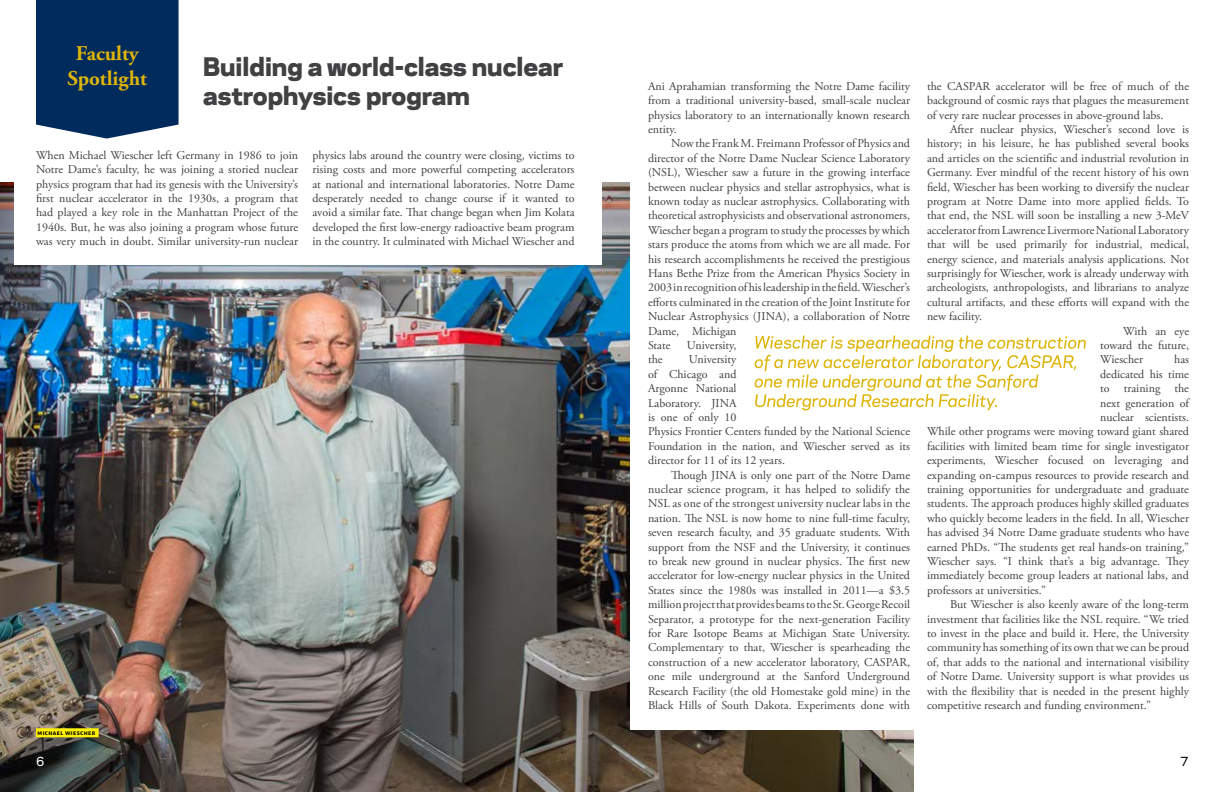
<style>
.page{position:relative;width:1224px;height:792px;background:#fff}
.page>*{position:absolute;margin:0;border:0;box-sizing:border-box;transform-origin:0 0}
.t1{font:800 24px/28.8px "Galaxie Polaris";color:#414042}
.t2{font:700 21px/25.2px "Adobe Garamond Pro";color:#deb408;text-align:center}
.t3{font:12px/14.4px "Adobe Garamond Pro";color:#414042;text-align:justify}
.t4{font:500 12px "Galaxie Polaris";color:#fff}
.t5{font:500 12px "Galaxie Polaris";color:#000}
.t6{font:700 6.5px "Aller";letter-spacing:.065em;color:#000}
</style>
<div class="page">
<img style="left:0;top:183px;width:914px;height:609px">
<div style="left:630px;top:151px;width:594px;height:579px;background:#fff"></div>
<div style="left:36px;top:0;width:143px;height:139px;background:#002b5c"></div>
<div style="left:14px;top:170px;width:588px;height:95px;background:#fff"></div>
<svg style="left:755px;top:336px;width:331px;height:74px"></svg>
<div style="left:36px;top:728px;width:63px;height:9px;background:#fff200"></div>
<h2 class="t2" style="left:68px;top:41px;width:81px">Faculty<br>Spotlight</h2>
<h1 class="t1" style="left:203px;top:50px;width:362px">Building a world-class nuclear astrophysics program</h1>
<p class="t3" style="left:36px;top:148px;width:264px">When Michael Wiescher left Germany in 1986 to join Notre Dame’s faculty, he was joining a storied nuclear physics program that had its genesis with the University’s first nuclear accelerator in the 1930s, a program that had played a key role in the Manhattan Project of the 1940s. But, he was also joining a program whose future was very much in doubt. Similar university-run nuclear</p>
<p class="t3" style="left:312px;top:148px;width:264px">physics labs around the country were closing, victims to rising costs and more powerful competing accelerators at national and international laboratories. Notre Dame desperately needed to change course if it wanted to avoid a similar fate. That change began when Jim Kolata developed the first low-energy radioactive beam program in the country. It culminated with Michael Wiescher and</p>
<p class="t3" style="left:648px;top:79px;width:264px">Ani Aprahamian transforming the Notre Dame facility from a traditional university-based, small-scale nuclear physics laboratory to an internationally known research entity.</p>
<p class="t3" style="left:648px;top:137px;width:264px;text-align:left;text-indent:23px">Now the Frank M. Freimann Professor of Physics and director of the Notre Dame Nuclear Science Laboratory (NSL), Wiescher saw a future in the growing interface between nuclear physics and stellar astrophysics, what is known today as nuclear astrophysics. Collaborating with theoretical astrophysicists and observational astronomers, Wiescher began a program to study the processes by which stars produce the atoms from which we are all made. For his research accomplishments he received the prestigious Hans Bethe Prize from the American Physics Society in 2003 in recognition of his leadership in the field. Wiescher’s efforts culminated in the creation of the Joint Institute for Nuclear Astrophysics (JINA), a collaboration of Notre Dame, Michigan<br>State</p>
<p class="t3" style="left:687px;top:338px;width:51px">University,</p>
<p class="t3" style="left:648px;top:353px;width:16px">the</p>
<p class="t3" style="left:648px;top:353px;width:264px;text-align:left;text-indent:41px">University<br>of Chicago and<br>Argonne National<br>Laboratory. JINA<br>is one of only 10<br>Physics Frontier Centers funded by the National Science<br>Foundation in the nation, and Wiescher served as its director for 11 of its 12 years.</p>
<p class="t3" style="left:648px;top:468px;width:264px;text-indent:23px">Though JINA is only one part of the Notre Dame nuclear science program, it has helped to solidify the NSL as one of the strongest university nuclear labs in the nation. The NSL is now home to nine full-time faculty, seven research faculty, and 35 graduate students. With support from the NSF and the University, it continues to break new ground in nuclear physics. The first new accelerator for low-energy nuclear physics in the United States since the 1980s was installed in 2011—a $3.5 million project that provides beams to the St. George Recoil Separator, a prototype for the next-generation Facility for Rare Isotope Beams at Michigan State University.<br>Complementary to that, Wiescher is spearheading the construction of a new accelerator laboratory, CASPAR, one mile underground at the Sanford Underground Research Facility (the old Homestake gold mine) in the Black Hills of South Dakota. Experiments done with</p>
<p class="t3" style="left:927px;top:79px;width:264px">the CASPAR accelerator will be free of much of the background of cosmic rays that plagues the measurement of very rare nuclear processes in above-ground labs.</p>
<p class="t3" style="left:950px;top:122px;width:241px">After nuclear physics, Wiescher’s second love is</p>
<p class="t3" style="left:927px;top:137px;width:264px">history; in his leisure, he has published several books</p>
<p class="t3" style="left:927px;top:151px;width:264px">and articles on the scientific and industrial revolution in</p>
<p class="t3" style="left:927px;top:166px;width:264px">Germany. Ever mindful of the recent history of his own</p>
<p class="t3" style="left:927px;top:180px;width:264px">field, Wiescher has been working to diversify the nuclear</p>
<p class="t3" style="left:927px;top:194px;width:264px">program at Notre Dame into more applied fields. To</p>
<p class="t3" style="left:927px;top:209px;width:264px">that end, the NSL will soon be installing a new 3-MeV</p>
<p class="t3" style="left:927px;top:223px;width:264px">accelerator from Lawrence Livermore National Laboratory</p>
<p class="t3" style="left:927px;top:238px;width:264px">that will be used primarily for industrial, medical,</p>
<p class="t3" style="left:927px;top:252px;width:264px">energy science, and materials analysis applications. Not</p>
<p class="t3" style="left:927px;top:266px;width:264px">surprisingly for Wiescher, work is already underway with</p>
<p class="t3" style="left:927px;top:281px;width:264px">archeologists, anthropologists, and librarians to analyze</p>
<p class="t3" style="left:927px;top:295px;width:264px">cultural artifacts, and these efforts will expand with the</p>
<p class="t3" style="left:927px;top:310px;width:57px">new facility.</p>
<p class="t3" style="left:1123px;top:324px;width:67px">With an eye</p>
<p class="t3" style="left:1100px;top:338px;width:90px">toward the future,</p>
<p class="t3" style="left:1100px;top:353px;width:44px">Wiescher</p>
<p class="t3" style="left:1174px;top:353px;width:16px">has</p>
<p class="t3" style="left:1100px;top:367px;width:90px">dedicated his time</p>
<p class="t3" style="left:1100px;top:382px;width:90px">to training the</p>
<p class="t3" style="left:1100px;top:396px;width:90px">next generation of</p>
<p class="t3" style="left:1100px;top:410px;width:90px">nuclear scientists.</p>
<p class="t3" style="left:927px;top:425px;width:264px">While other programs were moving toward giant shared</p>
<p class="t3" style="left:927px;top:439px;width:264px">facilities with limited beam time for single investigator</p>
<p class="t3" style="left:927px;top:454px;width:264px">experiments, Wiescher focused on leveraging and</p>
<p class="t3" style="left:927px;top:468px;width:264px">expanding on-campus resources to provide research and</p>
<p class="t3" style="left:927px;top:482px;width:264px">training opportunities for undergraduate and graduate</p>
<p class="t3" style="left:927px;top:497px;width:264px">students. The approach produces highly skilled graduates</p>
<p class="t3" style="left:927px;top:511px;width:264px">who quickly become leaders in the field. In all, Wiescher</p>
<p class="t3" style="left:927px;top:526px;width:264px">has advised 34 Notre Dame graduate students who have</p>
<p class="t3" style="left:927px;top:540px;width:264px">earned PhDs. “The students get real hands-on training,”</p>
<p class="t3" style="left:927px;top:554px;width:264px">Wiescher says. “I think that’s a big advantage. They</p>
<p class="t3" style="left:927px;top:569px;width:264px">immediately become group leaders at national labs, and</p>
<p class="t3" style="left:927px;top:583px;width:120px">professors at universities.”</p>
<p class="t3" style="left:950px;top:598px;width:241px">But Wiescher is also keenly aware of the long-term</p>
<p class="t3" style="left:927px;top:612px;width:264px">investment that facilities like the NSL require. “We tried</p>
<p class="t3" style="left:927px;top:626px;width:264px">to invest in the place and build it. Here, the University</p>
<p class="t3" style="left:927px;top:641px;width:264px">community has something of its own that we can be proud</p>
<p class="t3" style="left:927px;top:655px;width:264px">of, that adds to the national and international visibility</p>
<p class="t3" style="left:927px;top:670px;width:264px">of Notre Dame. University support is what provides us</p>
<p class="t3" style="left:927px;top:684px;width:264px">with the flexibility that is needed in the present highly</p>
<p class="t3" style="left:927px;top:698px;width:225px">competitive research and funding environment.”</p>
<p class="t6" style="left:38px;top:729px;width:59px">michael wiescher</p>
<p class="t4" style="left:36px;top:752px;width:10px">6</p>
<p class="t5" style="left:1180px;top:752px;width:10px">7</p>
</div>
